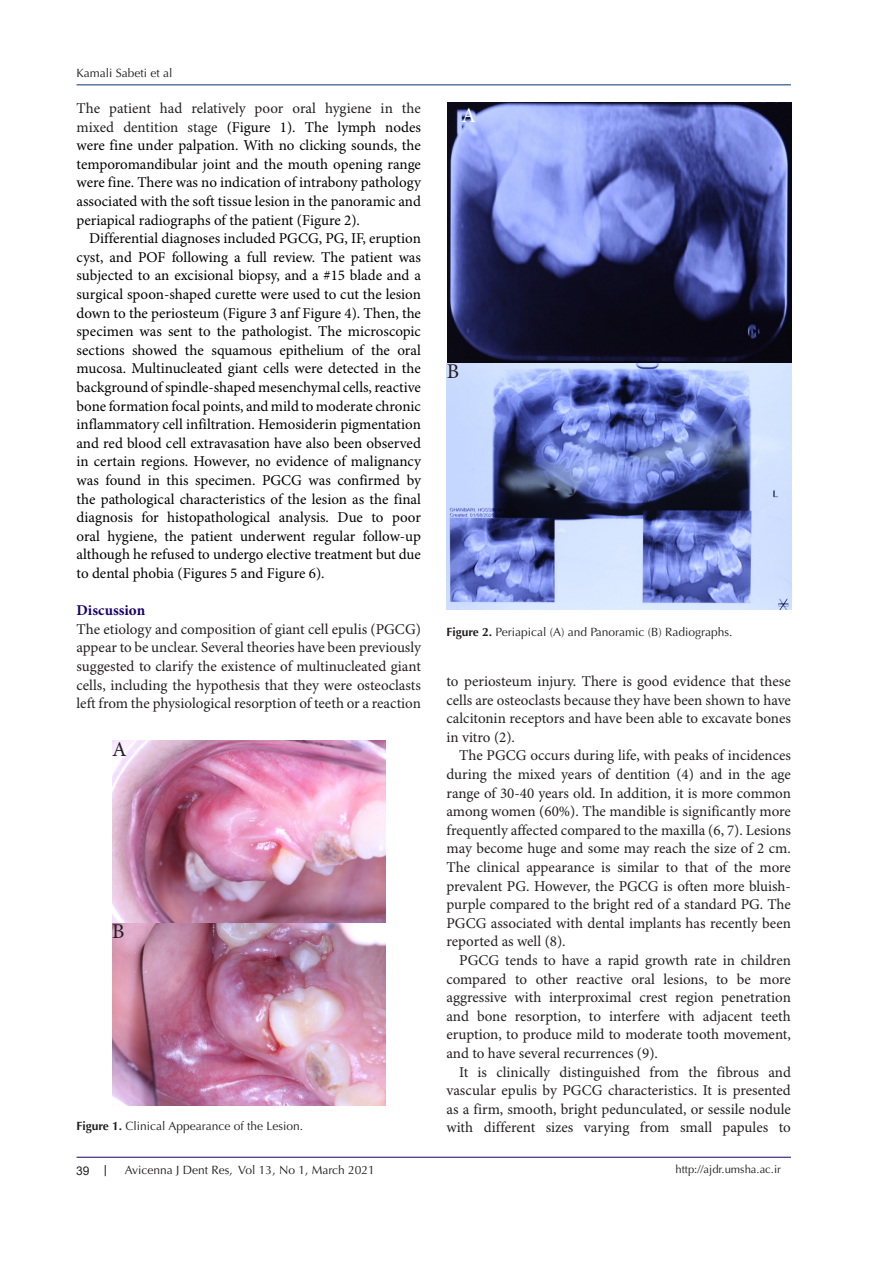
<style>
.page{position:relative;width:893px;height:1263px;background:#fff}
.page>*{position:absolute;margin:0;border:0;box-sizing:border-box;transform-origin:0 0}
.t1{font:21px "Minion Pro";color:#231f20}
.t2{font:21px "Minion Pro";color:#fff}
.t3{font:15px/18.6px "Minion Pro";color:#231f20;text-align:justify}
.t4{font:15px/18.6px "Minion Pro";color:#000;text-align:justify}
.t5{font:700 15px "Minion Pro";color:#190066}
.t6{font:12px "Optima LT Std";color:#231f20}
.t7{font:12px "Arial";color:#231f20}
.t8{font:11.25px "Optima LT Std";color:#231f20}
.s1{color:#231f20}
.s2{font-weight:700}
</style>
<div class="page">
<hr style="left:77px;top:1157px;width:714px;height:1px;background:#190066">
<hr style="left:77px;top:85px;width:714px;height:1px;background:#053278">
<img style="left:112px;top:741px;width:273px;height:364px">
<img style="left:447px;top:102px;width:344px;height:508px">
<p class="t6" style="left:77px;top:66px;width:98px">Kamali Sabeti et al</p>
<p class="t4" style="left:77px;top:99px;width:346px"><span class="s1">The patient had relatively poor oral hygiene in the mixed dentition stage</span> (Figure 1). The lymph nodes were fine under palpation. With no clicking sounds, the temporomandibular joint and the mouth opening range were fine. There was no indication of intrabony pathology associated with the soft tissue lesion in the panoramic and periapical radiographs of the patient (Figure 2).</p>
<p class="t4" style="left:77px;top:230px;width:346px;text-indent:13px">Differential diagnoses included PGCG, PG, IF, eruption cyst, and POF following a full review. The patient was subjected to an excisional biopsy, and a #15 blade and a surgical spoon-shaped curette were used to cut the lesion down to the periosteum (Figure 3 anf Figure 4). Then, the specimen was sent to the pathologist. The microscopic sections showed the squamous epithelium of the oral mucosa. Multinucleated giant cells were detected in the background of spindle-shaped mesenchymal cells, reactive bone formation focal points, and mild to moderate chronic inflammatory cell infiltration. Hemosiderin pigmentation and red blood cell extravasation have also been observed in certain regions. However, no evidence of malignancy was found in this specimen. PGCG was confirmed by the pathological characteristics of the lesion as the final diagnosis for histopathological analysis. Due to poor oral hygiene, the patient underwent regular follow-up although he refused to undergo elective treatment but due to dental phobia (Figures 5 and Figure 6).</p>
<p class="t5" style="left:77px;top:600px;width:70px">Discussion</p>
<p class="t3" style="left:77px;top:620px;width:346px">The etiology and composition of giant cell epulis (PGCG) appear to be unclear. Several theories have been previously suggested to clarify the existence of multinucleated giant cells, including the hypothesis that they were osteoclasts left from the physiological resorption of teeth or a reaction</p>
<p class="t1" style="left:112px;top:737px;width:16px">A</p>
<p class="t1" style="left:112px;top:919px;width:14px">B</p>
<p class="t2" style="left:461px;top:103px;width:16px">A</p>
<p class="t1" style="left:447px;top:359px;width:14px">B</p>
<p class="t6" style="left:446px;top:625px;width:287px"><span class="s2">Figure 2.</span> Periapical (A) and Panoramic (B) Radiographs.</p>
<p class="t3" style="left:446px;top:672px;width:346px">to periosteum injury. There is good evidence that these cells are osteoclasts because they have been shown to have calcitonin receptors and have been able to excavate bones in vitro (2).</p>
<p class="t3" style="left:446px;top:747px;width:346px;text-indent:13px">The PGCG occurs during life, with peaks of incidences during the mixed years of dentition (4) and in the age range of 30-40 years old. In addition, it is more common among women (60%). The mandible is significantly more frequently affected compared to the maxilla (6, 7). Lesions may become huge and some may reach the size of 2 cm.<br>The clinical appearance is similar to that of the more prevalent PG. However, the PGCG is often more bluish&shy;purple compared to the bright red of a standard PG. The PGCG associated with dental implants has recently been reported as well (8).</p>
<p class="t3" style="left:446px;top:951px;width:346px;text-indent:13px">PGCG tends to have a rapid growth rate in children compared to other reactive oral lesions, to be more aggressive with interproximal crest region penetration and bone resorption, to interfere with adjacent teeth eruption, to produce mild to moderate tooth movement, and to have several recurrences (9).</p>
<p class="t3" style="left:446px;top:1063px;width:346px;text-indent:13px">It is clinically distinguished from the fibrous and vascular epulis by PGCG characteristics. It is presented as a firm, smooth, bright pedunculated, or sessile nodule</p>
<p class="t6" style="left:77px;top:1119px;width:228px"><span class="s2">Figure 1.</span> Clinical Appearance of the Lesion.</p>
<p class="t3" style="left:446px;top:1119px;width:346px">with different sizes varying from small papules to</p>
<p class="t7" style="left:76px;top:1162px;width:15px">39</p>
<p class="t6" style="left:125px;top:1163px;width:252px">Avicenna J Dent Res, Vol 13, No 1, March 2021</p>
<p class="t8" style="left:675px;top:1162px;width:107px">http://ajdr.umsha.ac.ir</p>
</div>
